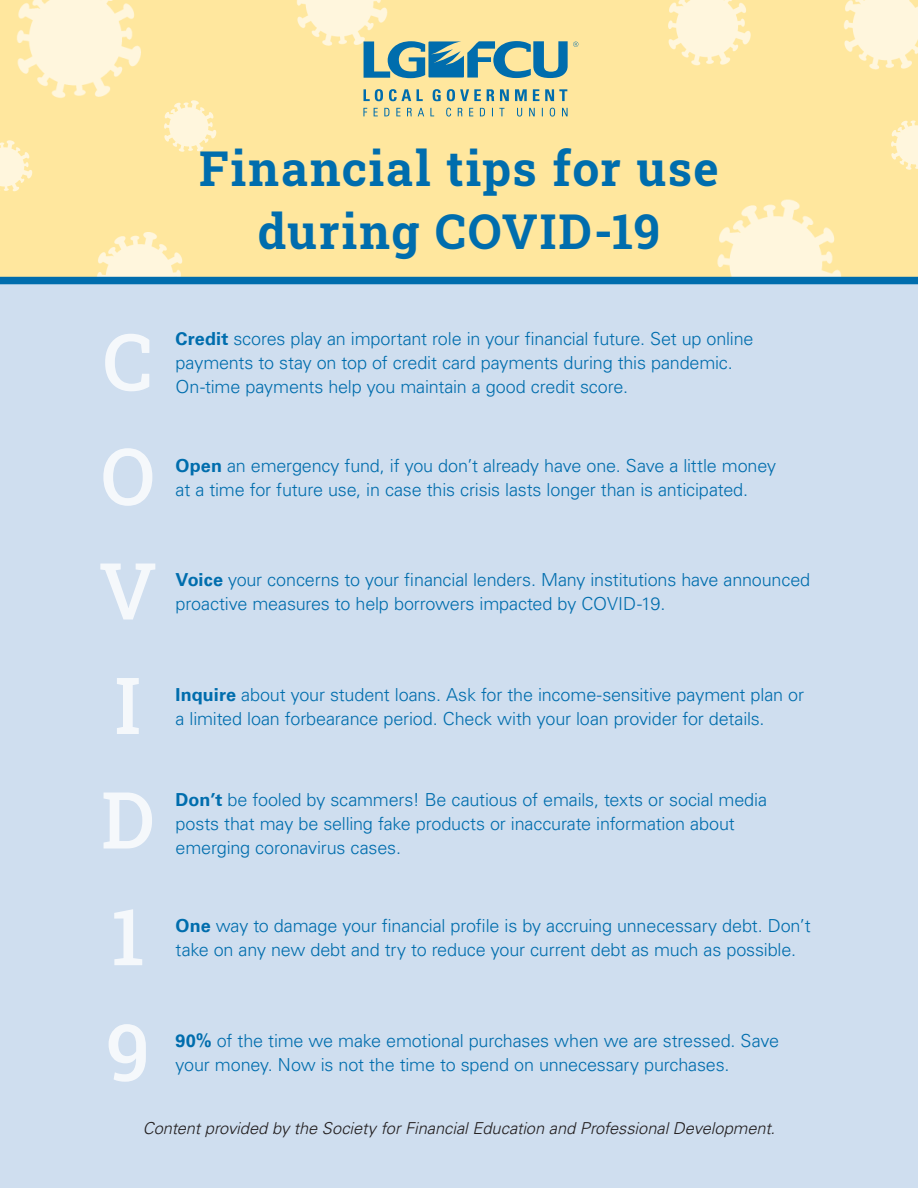
<style>
.page{position:relative;width:918px;height:1188px;background:#fff}
.page>*{position:absolute;margin:0;border:0;box-sizing:border-box;transform-origin:0 0}
.t1{font:48px "Roboto Slab";letter-spacing:.035em;color:#006dad}
.t2{font:300 18px/24px "Univers LT Pro 45";letter-spacing:-.01em;color:#006dad}
.t3{font:italic 300 16.5px "Univers LT Pro 45";letter-spacing:-.005em;color:#231f20}
.s1{font-family:"Univers LT Pro 65";font-weight:700}
</style>
<div class="page">
<div style="left:0;top:0;width:918px;height:281px;background:#ffe79e"></div>
<div style="left:0;top:281px;width:918px;height:907px;background:#cfdeef"></div>
<img style="left:17px;top:0;width:124px;height:98px">
<img style="left:690px;top:199px;width:174px;height:78px">
<img style="left:76px;top:232px;width:127px;height:45px">
<img style="left:668px;top:0;width:83px;height:66px">
<img style="left:844px;top:0;width:74px;height:70px">
<img style="left:296px;top:0;width:92px;height:67px">
<img style="left:0;top:140px;width:33px;height:52px">
<img style="left:164px;top:100px;width:53px;height:52px">
<img style="left:891px;top:120px;width:27px;height:50px">
<svg style="left:105px;top:334px;width:44px;height:57px"></svg>
<svg style="left:103px;top:448px;width:49px;height:58px"></svg>
<svg style="left:100px;top:564px;width:55px;height:56px"></svg>
<svg style="left:117px;top:678px;width:22px;height:56px"></svg>
<svg style="left:104px;top:793px;width:48px;height:55px"></svg>
<svg style="left:114px;top:909px;width:28px;height:56px"></svg>
<svg style="left:109px;top:1024px;width:37px;height:58px"></svg>
<div style="left:0;top:277px;width:918px;height:7px;background:#006dad"></div>
<svg style="left:363px;top:108px;width:4px;height:8px"></svg>
<svg style="left:374px;top:108px;width:4px;height:8px"></svg>
<svg style="left:384px;top:108px;width:5px;height:8px"></svg>
<svg style="left:396px;top:108px;width:5px;height:8px"></svg>
<svg style="left:407px;top:108px;width:5px;height:8px"></svg>
<svg style="left:418px;top:108px;width:6px;height:8px"></svg>
<svg style="left:430px;top:108px;width:4px;height:8px"></svg>
<svg style="left:446px;top:108px;width:5px;height:9px"></svg>
<svg style="left:458px;top:108px;width:4px;height:8px"></svg>
<svg style="left:469px;top:108px;width:4px;height:8px"></svg>
<svg style="left:480px;top:108px;width:5px;height:8px"></svg>
<svg style="left:499px;top:108px;width:5px;height:8px"></svg>
<svg style="left:517px;top:108px;width:5px;height:9px"></svg>
<svg style="left:529px;top:108px;width:6px;height:8px"></svg>
<svg style="left:550px;top:108px;width:5px;height:9px"></svg>
<svg style="left:562px;top:108px;width:6px;height:8px"></svg>
<svg style="left:364px;top:89px;width:19px;height:12px"></svg>
<svg style="left:389px;top:89px;width:22px;height:12px"></svg>
<svg style="left:417px;top:89px;width:6px;height:12px"></svg>
<svg style="left:433px;top:89px;width:8px;height:12px"></svg>
<svg style="left:447px;top:89px;width:34px;height:12px"></svg>
<svg style="left:487px;top:89px;width:7px;height:12px"></svg>
<svg style="left:500px;top:89px;width:9px;height:12px"></svg>
<svg style="left:515px;top:89px;width:12px;height:12px"></svg>
<svg style="left:533px;top:89px;width:6px;height:12px"></svg>
<svg style="left:545px;top:89px;width:22px;height:12px"></svg>
<svg style="left:364px;top:41px;width:214px;height:37px"></svg>
<p class="t1" style="left:199px;top:136px;width:521px">Financial tips for use</p>
<p class="t1" style="left:258px;top:198px;width:404px">during COVID-19</p>
<p class="t2" style="left:176px;top:326px;width:579px"><span class="s1">Credit</span> scores play an important role in your financial future. Set up online payments to stay on top of credit card payments during this pandemic.<br>On-time payments help you maintain a good credit score.</p>
<p class="t2" style="left:176px;top:453px;width:602px"><span class="s1">Open</span> an emergency fund, if you don’t already have one. Save a little money at a time for future use, in case this crisis lasts longer than is anticipated.</p>
<p class="t2" style="left:176px;top:567px;width:636px"><span class="s1">Voice</span> your concerns to your financial lenders. Many institutions have announced proactive measures to help borrowers impacted by COVID-19.</p>
<p class="t2" style="left:176px;top:682px;width:630px"><span class="s1">Inquire</span> about your student loans. Ask for the income-sensitive payment plan or a limited loan forbearance period. Check with your loan provider for details.</p>
<p class="t2" style="left:176px;top:787px;width:593px"><span class="s1">Don’t</span> be fooled by scammers! Be cautious of emails, texts or social media posts that may be selling fake products or inaccurate information about emerging coronavirus cases.</p>
<p class="t2" style="left:176px;top:913px;width:637px"><span class="s1">One</span> way to damage your financial profile is by accruing unnecessary debt. Don’t take on any new debt and try to reduce your current debt as much as possible.</p>
<p class="t2" style="left:176px;top:1029px;width:605px"><span class="s1">90%</span> of the time we make emotional purchases when we are stressed. Save your money. Now is not the time to spend on unnecessary purchases.</p>
<p class="t3" style="left:143px;top:1118px;width:634px">Content provided by the Society for Financial Education and Professional Development.</p>
</div>
